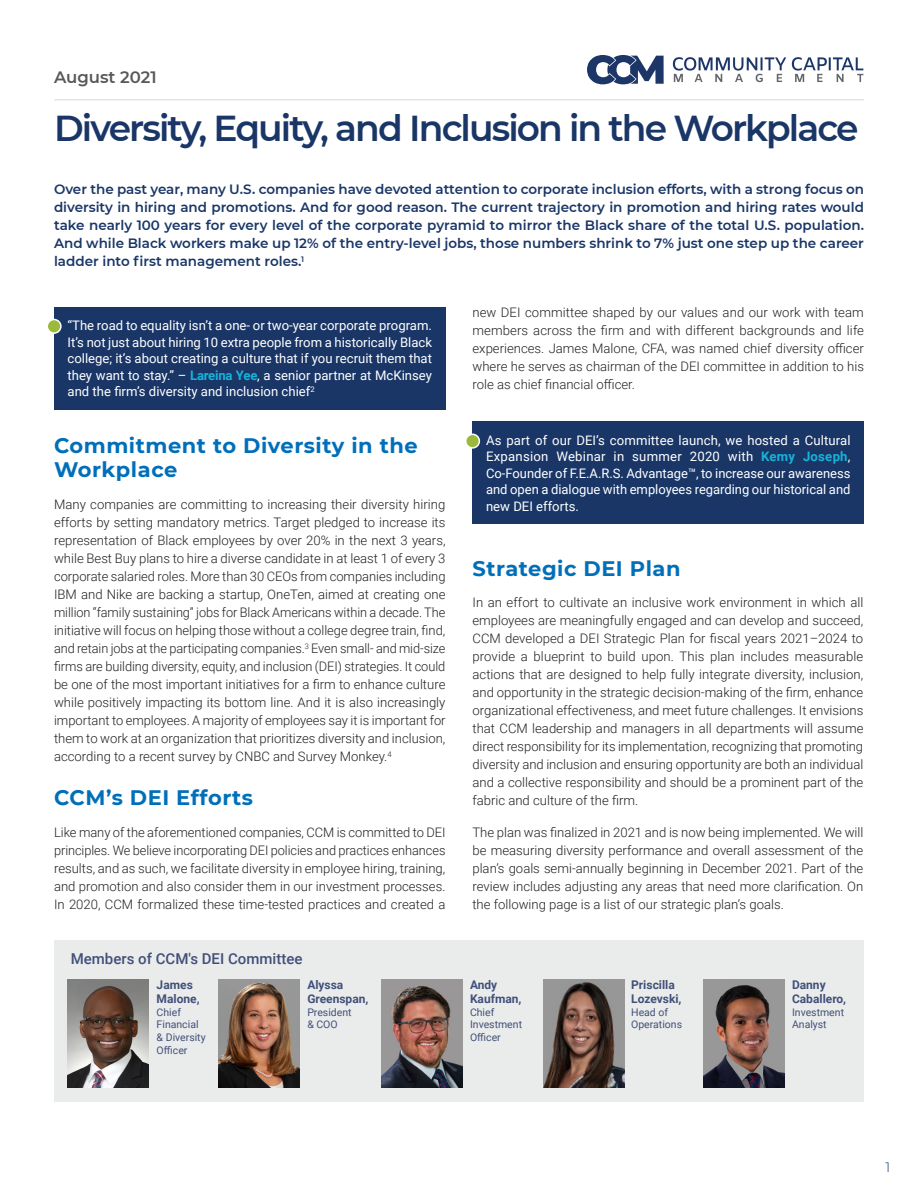
<style>
.page{position:relative;width:918px;height:1188px;background:#fff}
.page>*{position:absolute;margin:0;border:0;box-sizing:border-box;transform-origin:0 0}
.t1{font:600 36px "Montserrat";letter-spacing:-.05em;color:#193667}
.HEADER_TEXT{font:700 21px/24px "Montserrat";letter-spacing:.025em;color:#006fba}
.BODY_TEXT{font:700 21px "Montserrat";letter-spacing:.025em;color:#006fba}
.t2{font:600 16.5px "Montserrat";color:#57585a}
.FOOTNOTE{font:500 15px "Roboto";color:#42507a}
.LEAD-IN{font:600 13.5px/18px "Montserrat";color:#193667;text-align:justify}
.t3{font:300 13.5px "Montserrat";color:#193667}
.BODY_TEXT-2{font:300 13.2px/18px "Roboto";color:#231f20;text-align:justify}
.BODY_TEXT-3{font:13.2px/16.5px "Roboto";color:#fff;text-align:justify}
.FOOTNOTE-2{font:700 12px/14.4px "Roboto";color:#42507a}
.FOOTNOTE-3{font:10.5px/12.6px "Roboto";color:#42507a}
.s1{font-weight:700;color:#16b3d9}
</style>
<div class="page">
<svg style="left:587px;top:55px;width:77px;height:29px"></svg>
<svg style="left:673px;top:57px;width:113px;height:25px"></svg>
<svg style="left:792px;top:57px;width:71px;height:25px"></svg>
<hr style="left:54px;top:99px;width:810px;height:1px;background:#d8d9d7">
<div style="left:54px;top:307px;width:392px;height:103px;background:#193667"></div>
<div style="left:47px;top:320px;width:14px;height:13px;background:#9bb93b;border-radius:50%"></div>
<div style="left:47px;top:319px;width:15px;height:15px;border:2px solid #fff;border-radius:50%"></div>
<div style="left:473px;top:422px;width:391px;height:102px;background:#193667"></div>
<div style="left:466px;top:434px;width:13px;height:14px;background:#9bb93b;border-radius:50%"></div>
<div style="left:465px;top:434px;width:15px;height:15px;border:2px solid #fff;border-radius:50%"></div>
<div style="left:54px;top:940px;width:810px;height:162px;background:#eaeceb"></div>
<img style="left:68px;top:980px;width:81px;height:108px">
<img style="left:218px;top:980px;width:81px;height:108px">
<img style="left:381px;top:980px;width:81px;height:108px">
<img style="left:544px;top:980px;width:81px;height:108px">
<img style="left:704px;top:980px;width:81px;height:108px">
<p class="t2" style="left:54px;top:65px;width:104px">August 2021</p>
<p class="t1" style="left:54px;top:102px;width:806px">Diversity, Equity, and Inclusion in the Workplace</p>
<p class="LEAD-IN" style="left:54px;top:180px;width:812px">Over the past year, many U.S. companies have devoted attention to corporate inclusion efforts, with a strong focus on diversity in hiring and promotions. And for good reason. The current trajectory in promotion and hiring rates would take nearly 100 years for every level of the corporate pyramid to mirror the Black share of the total U.S. population.<br>And while Black workers make up 12% of the entry-level jobs, those numbers shrink to 7% just one step up the career ladder into first management roles.<sup>1</sup></p>
<p class="BODY_TEXT-3" style="left:68px;top:317px;width:366px">“The road to equality isn’t a one- or two-year corporate program.<br>It’s not just about hiring 10 extra people from a historically Black college; it’s about creating a culture that if you recruit them that they want to stay.” – <span class="s1">Lareina Yee</span>, a senior partner at McKinsey and the firm’s diversity and inclusion chief<sup>2</sup></p>
<p class="HEADER_TEXT" style="left:54px;top:433px;width:365px">Commitment to Diversity in the<br>Workplace</p>
<p class="BODY_TEXT-2" style="left:54px;top:495px;width:393px">Many companies are committing to increasing their diversity hiring efforts by setting mandatory metrics. Target pledged to increase its representation of Black employees by over 20% in the next 3 years, while Best Buy plans to hire a diverse candidate in at least 1 of every 3 corporate salaried roles. More than 30 CEOs from companies including IBM and Nike are backing a startup, OneTen, aimed at creating one million “family sustaining” jobs for Black Americans within a decade. The initiative will focus on helping those without a college degree train, find, and retain jobs at the participating companies.<sup>3</sup> Even small- and mid-size firms are building diversity, equity, and inclusion (DEI) strategies. It could be one of the most important initiatives for a firm to enhance culture while positively impacting its bottom line. And it is also increasingly important to employees. A majority of employees say it is important for them to work at an organization that prioritizes diversity and inclusion, according to a recent survey by CNBC and Survey Monkey.<sup>4</sup></p>
<p class="HEADER_TEXT" style="left:54px;top:785px;width:201px">CCM’s DEI Efforts</p>
<p class="BODY_TEXT-2" style="left:54px;top:823px;width:393px">Like many of the aforementioned companies, CCM is committed to DEI principles. We believe incorporating DEI policies and practices enhances results, and as such, we facilitate diversity in employee hiring, training, and promotion and also consider them in our investment processes.<br>In 2020, CCM formalized these time-tested practices and created a</p>
<p class="FOOTNOTE" style="left:71px;top:949px;width:233px">Members of CCM's DEI Committee</p>
<p class="FOOTNOTE-2" style="left:157px;top:977px;width:45px">James<br>Malone,</p>
<p class="FOOTNOTE-3" style="left:157px;top:1005px;width:51px">Chief<br>Financial &amp; Diversity<br>Officer</p>
<p class="FOOTNOTE-2" style="left:307px;top:977px;width:63px">Alyssa<br>Greenspan,</p>
<p class="FOOTNOTE-3" style="left:307px;top:1005px;width:46px">President &amp; COO</p>
<p class="BODY_TEXT-2" style="left:472px;top:303px;width:393px">new DEI committee shaped by our values and our work with team members across the firm and with different backgrounds and life experiences. James Malone, CFA, was named chief diversity officer where he serves as chairman of the DEI committee in addition to his role as chief financial officer.</p>
<p class="BODY_TEXT-3" style="left:486px;top:431px;width:366px">As part of our DEI’s committee launch, we hosted a Cultural Expansion Webinar in summer 2020 with <span class="s1">Kemy Joseph</span>, Co-Founder of F.E.A.R.S. Advantage™, to increase our awareness and open a dialogue with employees regarding our historical and new DEI efforts.</p>
<p class="BODY_TEXT" style="left:472px;top:553px;width:210px">Strategic DEI Plan</p>
<p class="BODY_TEXT-2" style="left:472px;top:593px;width:393px">In an effort to cultivate an inclusive work environment in which all employees are meaningfully engaged and can develop and succeed, CCM developed a DEI Strategic Plan for fiscal years 2021–2024 to provide a blueprint to build upon. This plan includes measurable actions that are designed to help fully integrate diversity, inclusion, and opportunity in the strategic decision-making of the firm, enhance organizational effectiveness, and meet future challenges. It envisions that CCM leadership and managers in all departments will assume direct responsibility for its implementation, recognizing that promoting diversity and inclusion and ensuring opportunity are both an individual and a collective responsibility and should be a prominent part of the fabric and culture of the firm.</p>
<p class="BODY_TEXT-2" style="left:472px;top:823px;width:392px">The plan was finalized in 2021 and is now being implemented. We will be measuring diversity performance and overall assessment of the plan’s goals semi-annually beginning in December 2021. Part of the review includes adjusting any areas that need more clarification. On the following page is a list of our strategic plan’s goals.</p>
<p class="FOOTNOTE-2" style="left:470px;top:977px;width:53px">Andy<br>Kaufman,</p>
<p class="FOOTNOTE-3" style="left:470px;top:1005px;width:54px">Chief<br>Investment<br>Officer</p>
<p class="FOOTNOTE-2" style="left:631px;top:977px;width:52px">Priscilla<br>Lozevski,</p>
<p class="FOOTNOTE-3" style="left:631px;top:1005px;width:52px">Head of<br>Operations</p>
<p class="FOOTNOTE-2" style="left:792px;top:977px;width:56px">Danny<br>Caballero,</p>
<p class="FOOTNOTE-3" style="left:792px;top:1005px;width:54px">Investment<br>Analyst</p>
<p class="t3" style="left:885px;top:1158px;width:6px">1</p>
</div>
